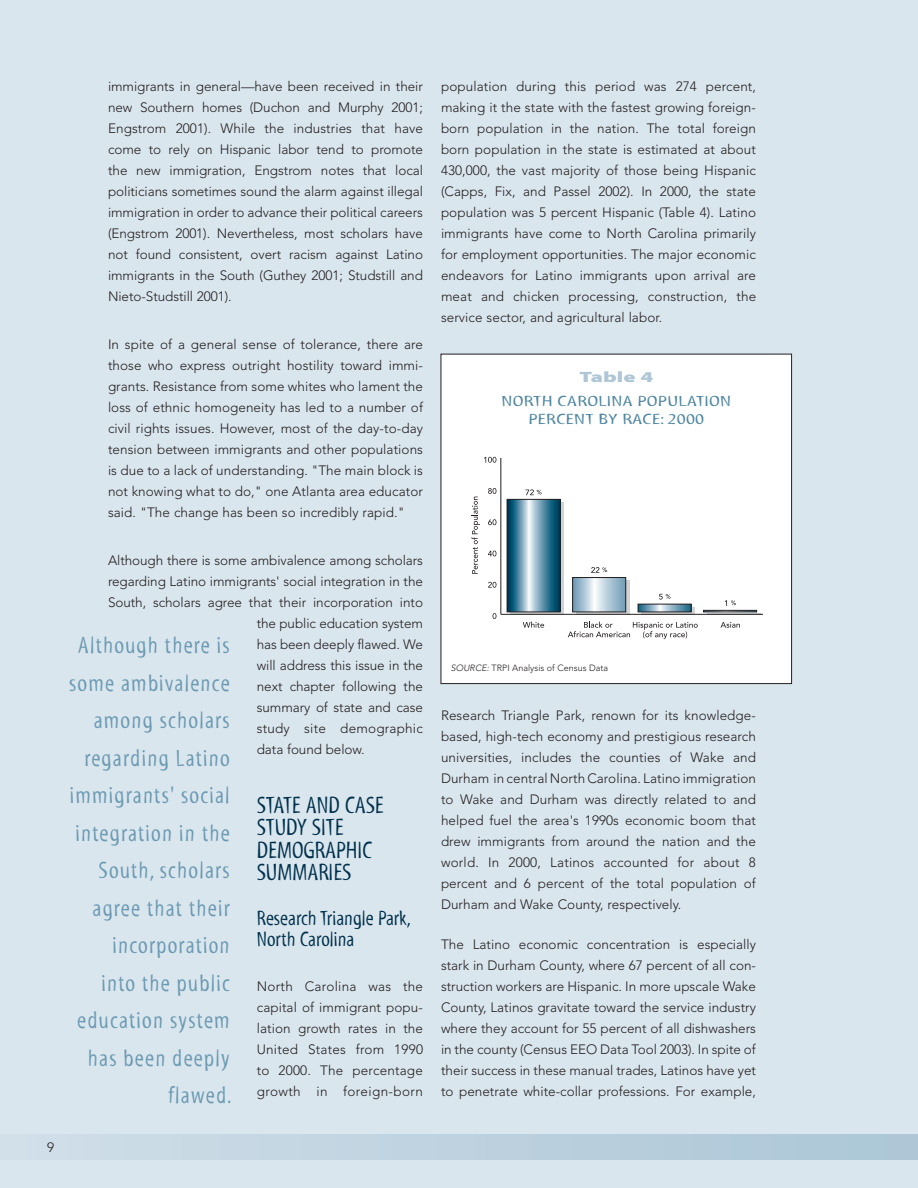
<style>
.page{position:relative;width:918px;height:1188px;background:#dae6ee}
.page>*{position:absolute;margin:0;border:0;box-sizing:border-box;transform-origin:0 0}
.t1{font:24px/37.5px "Myriad Std Tilt";letter-spacing:.05em;color:#6b9ab2;text-align:right}
.t2{font:24px/22.5px "Myriad Std Tilt";color:#00314c}
.t3{font:21px/21px "Myriad Std Tilt";color:#00314c}
.t4{font:15px/18px "Myriad Std Tilt";letter-spacing:.01em;color:#4e86a0;text-align:center;scale:1.5 1}
.t5{font:900 15px "Myriad Pro";color:#aec6d6;scale:1.5 1}
.t6{font:300 13.5px/21px "Avenir";letter-spacing:-.005em;color:#231f20;text-align:justify}
.t7{font:300 13.5px "Avenir";letter-spacing:.015em;color:#231f20}
.t8{font:300 9px "Avenir";letter-spacing:.005em;color:#231f20}
.s1{font-style:italic}
</style>
<div class="page">
<div style="left:441px;top:354px;width:351px;height:330px;background:#fff"></div>
<div style="left:441px;top:354px;width:351px;height:330px;border:1px solid #231f20"></div>
<svg style="left:511px;top:502px;width:53px;height:112px"></svg>
<svg style="left:576px;top:580px;width:53px;height:34px"></svg>
<hr style="left:707px;top:613px;width:53px;height:2px;background:#d1d2d4">
<svg style="left:642px;top:607px;width:53px;height:7px"></svg>
<svg style="left:509px;top:501px;width:49px;height:109px;background:#6193a9"></svg>
<div style="left:507px;top:499px;width:53px;height:113px;border:1px solid #231f20"></div>
<svg style="left:575px;top:579px;width:49px;height:31px;background:#b4ccd9"></svg>
<div style="left:573px;top:577px;width:53px;height:35px;border:1px solid #231f20"></div>
<div style="left:703px;top:610px;width:54px;height:2px;border:1px solid #231f20"></div>
<svg style="left:640px;top:606px;width:49px;height:4px"></svg>
<div style="left:638px;top:604px;width:53px;height:8px;border:1px solid #231f20"></div>
<hr style="left:501px;top:614px;width:262px;height:1px;background:#231f20">
<svg style="left:493px;top:613px;width:3px;height:6px"></svg>
<svg style="left:488px;top:582px;width:8px;height:6px"></svg>
<svg style="left:488px;top:551px;width:8px;height:5px"></svg>
<svg style="left:488px;top:519px;width:8px;height:6px"></svg>
<svg style="left:488px;top:488px;width:8px;height:6px"></svg>
<svg style="left:484px;top:457px;width:12px;height:6px"></svg>
<hr style="left:501px;top:458px;width:1px;height:156px;background:#231f20">
<svg style="left:720px;top:622px;width:20px;height:6px"></svg>
<svg style="left:568px;top:622px;width:130px;height:17px"></svg>
<svg style="left:523px;top:622px;width:21px;height:6px"></svg>
<svg style="left:472px;top:497px;width:8px;height:77px"></svg>
<svg style="left:526px;top:489px;width:16px;height:6px"></svg>
<svg style="left:591px;top:567px;width:16px;height:6px"></svg>
<svg style="left:725px;top:600px;width:11px;height:6px"></svg>
<svg style="left:659px;top:594px;width:12px;height:6px"></svg>
<div style="left:0;top:1134px;width:918px;height:26px;background:linear-gradient(to right,#d1dfe8,#abc6d6)"></div>
<p class="t6" style="left:47px;top:1137px;width:9px">9</p>
<p class="t6" style="left:108px;top:76px;width:317px">immigrants in general—have been received in their new Southern homes (Duchon and Murphy 2001; Engstrom 2001). While the industries that have come to rely on Hispanic labor tend to promote the new immigration, Engstrom notes that local politicians sometimes sound the alarm against illegal immigration in order to advance their political careers (Engstrom 2001). Nevertheless, most scholars have not found consistent, overt racism against Latino immigrants in the South (Guthey 2001; Studstill and Nieto-Studstill 2001).</p>
<p class="t6" style="left:108px;top:334px;width:317px">In spite of a general sense of tolerance, there are those who express outright hostility toward immi&shy;grants. Resistance from some whites who lament the loss of ethnic homogeneity has led to a number of civil rights issues. However, most of the day-to-day tension between immigrants and other populations is due to a lack of understanding. "The main block is not knowing what to do," one Atlanta area educator said. "The change has been so incredibly rapid."</p>
<p class="t6" style="left:108px;top:550px;width:317px">Although there is some ambivalence among scholars</p>
<p class="t6" style="left:108px;top:571px;width:316px">regarding Latino immigrants' social integration in the</p>
<p class="t6" style="left:108px;top:592px;width:317px">South, scholars agree that their incorporation into</p>
<p class="t6" style="left:257px;top:613px;width:168px">the public education system</p>
<p class="t6" style="left:257px;top:634px;width:168px">has been deeply flawed. We</p>
<p class="t6" style="left:257px;top:655px;width:168px">will address this issue in the</p>
<p class="t6" style="left:257px;top:676px;width:168px">next chapter following the</p>
<p class="t6" style="left:257px;top:697px;width:168px">summary of state and case</p>
<p class="t7" style="left:257px;top:721px;width:168px">study site demographic</p>
<p class="t6" style="left:257px;top:739px;width:109px">data found below.</p>
<h1 class="t1" style="left:69px;top:627px;width:164px">Although there is some ambivalence among scholars regarding Latino immigrants' social integration in the<br>South, scholars agree that their incorporation<br>into the public education system has been deeply flawed.</h1>
<h1 class="t2" style="left:257px;top:794px;width:128px">STATE AND CASE<br>STUDY SITE<br>DEMOGRAPHIC<br>SUMMARIES</h1>
<h2 class="t3" style="left:257px;top:908px;width:156px">Research Triangle Park,<br>North Carolina</h2>
<p class="t6" style="left:257px;top:976px;width:168px">North Carolina was the capital of immigrant popu&shy;lation growth rates in the United States from 1990 to 2000. The percentage growth in foreign-born</p>
<p class="t6" style="left:441px;top:76px;width:317px">population during this period was 274 percent, making it the state with the fastest growing foreign&shy;born population in the nation. The total foreign born population in the state is estimated at about 430,000, the vast majority of those being Hispanic (Capps, Fix, and Passel 2002). In 2000, the state population was 5 percent Hispanic (Table 4). Latino immigrants have come to North Carolina primarily for employment opportunities. The major economic endeavors for Latino immigrants upon arrival are meat and chicken processing, construction, the service sector, and agricultural labor.</p>
<p class="t5" style="left:580px;top:369px;width:51px">Table 4</p>
<p class="t4" style="left:502px;top:393px;width:155px">NORTH CAROLINA POPULATION<br>PERCENT BY RACE: 2000</p>
<p class="t8" style="left:451px;top:662px;width:159px"><span class="s1">SOURCE:</span> TRPI Analysis of Census Data</p>
<p class="t6" style="left:441px;top:705px;width:317px">Research Triangle Park, renown for its knowledge&shy;based, high-tech economy and prestigious research universities, includes the counties of Wake and Durham in central North Carolina. Latino immigration to Wake and Durham was directly related to and helped fuel the area's 1990s economic boom that drew immigrants from around the nation and the world. In 2000, Latinos accounted for about 8 percent and 6 percent of the total population of Durham and Wake County, respectively.</p>
<p class="t6" style="left:441px;top:934px;width:317px">The Latino economic concentration is especially stark in Durham County, where 67 percent of all con&shy;struction workers are Hispanic. In more upscale Wake County, Latinos gravitate toward the service industry where they account for 55 percent of all dishwashers in the county (Census EEO Data Tool 2003). In spite of their success in these manual trades, Latinos have yet to penetrate white-collar professions. For example,</p>
</div>
